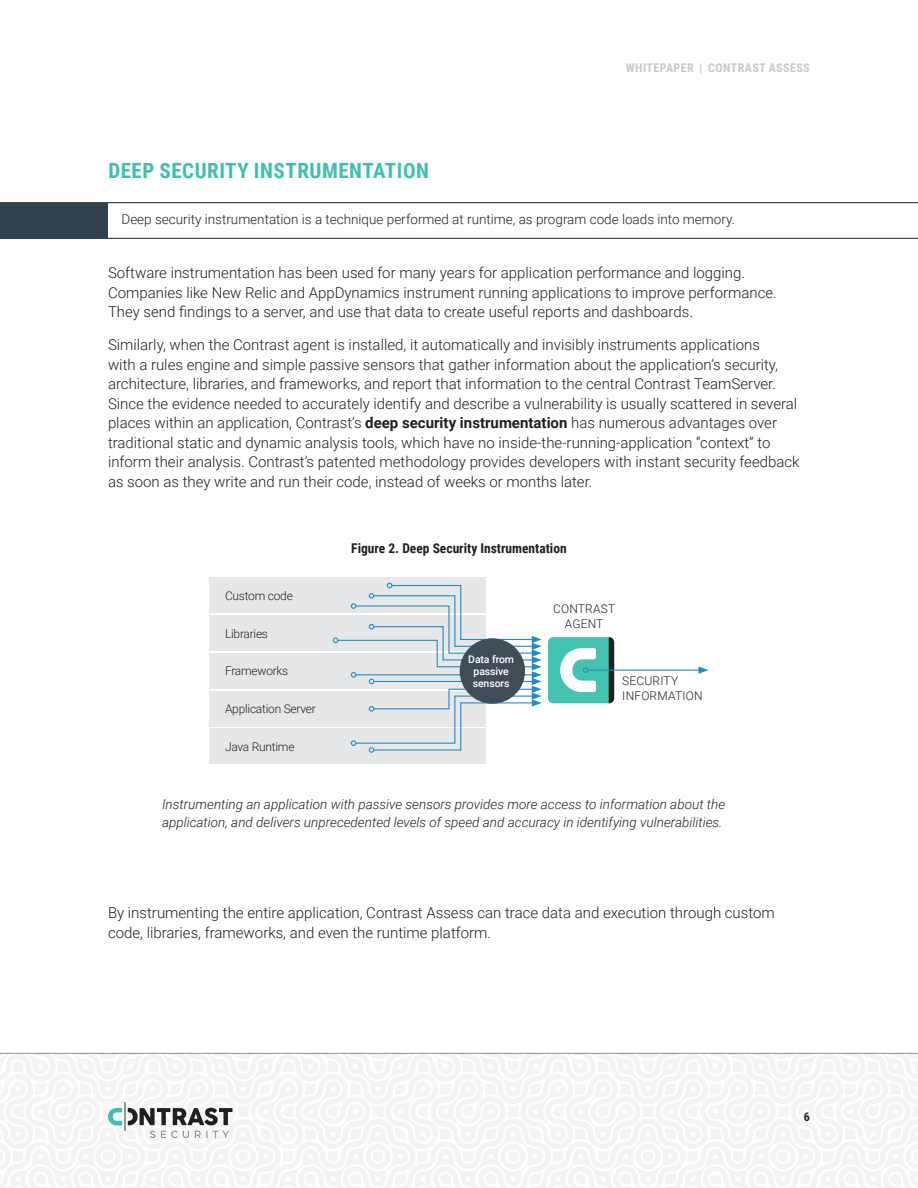
<style>
.page{position:relative;width:918px;height:1188px;background:#fff}
.page>*{position:absolute;margin:0;border:0;box-sizing:border-box;transform-origin:0 0}
.t1{font:700 21px "Roboto Condensed";letter-spacing:.025em;color:#3fbfb0}
.Body{font:300 15px/19.5px "Roboto";color:#231f20}
.Figure_Content{font:italic 300 13.5px/18px "Roboto";color:#231f20}
.Sidebar__Body{font:300 13.5px "Roboto";color:#231f20}
.Figure_Title{font:700 13.5px "Roboto Condensed";color:#231f20}
.t2{font:300 12px "Roboto";letter-spacing:-.02em;color:#231f20}
.t3{font:300 12px/15px "Roboto";letter-spacing:.015em;color:#231f20;text-align:center}
.t4{font:700 12px "Roboto Condensed";letter-spacing:.035em;color:#c7c8ca}
.t5{font:700 12px "Roboto Condensed";color:#231f20}
.t6{font:500 10.5px/12px "Roboto";letter-spacing:-.01em;color:#fff;text-align:center}
.s1{font-weight:700}
</style>
<div class="page">
<div style="left:0;top:1053px;width:918px;height:135px;background:#f4f4f4"></div>
<hr style="left:0;top:1053px;width:918px;height:1px;background:#939598">
<svg style="left:108px;top:1102px;width:124px;height:36px"></svg>
<div style="left:209px;top:577px;width:277px;height:36px;background:#e6e7e9"></div>
<div style="left:209px;top:615px;width:277px;height:36px;background:#e6e7e9"></div>
<div style="left:209px;top:653px;width:277px;height:36px;background:#e6e7e9"></div>
<div style="left:209px;top:691px;width:277px;height:35px;background:#e6e7e9"></div>
<div style="left:209px;top:728px;width:277px;height:36px;background:#e6e7e9"></div>
<svg style="left:333px;top:583px;width:209px;height:170px"></svg>
<div style="left:460px;top:638px;width:65px;height:66px;background:#404d58;border-radius:50%"></div>
<hr style="left:588px;top:670px;width:113px;height:1px;background:#268cbf">
<svg style="left:548px;top:637px;width:66px;height:66px"></svg>
<svg style="left:699px;top:666px;width:10px;height:8px"></svg>
<svg style="left:0;top:202px;width:918px;height:37px"></svg>
<div style="left:0;top:203px;width:108px;height:35px;background:#2f424e"></div>
<p class="t4" style="left:626px;top:59px;width:185px">WHITEPAPER | CONTRAST ASSESS</p>
<h1 class="t1" style="left:108px;top:156px;width:322px">DEEP SECURITY INSTRUMENTATION</h1>
<p class="Sidebar__Body" style="left:122px;top:210px;width:615px">Deep security instrumentation is a technique performed at runtime, as program code loads into memory.</p>
<p class="Body" style="left:108px;top:263px;width:670px">Software instrumentation has been used for many years for application performance and logging.<br>Companies like New Relic and AppDynamics instrument running applications to improve performance.<br>They send findings to a server, and use that data to create useful reports and dashboards.</p>
<p class="Body" style="left:108px;top:335px;width:693px">Similarly, when the Contrast agent is installed, it automatically and invisibly instruments applications<br>with a rules engine and simple passive sensors that gather information about the application’s security, architecture, libraries, and frameworks, and report that information to the central Contrast TeamServer.<br>Since the evidence needed to accurately identify and describe a vulnerability is usually scattered in several places within an application, Contrast’s <span class="s1">deep security instrumentation</span> has numerous advantages over traditional static and dynamic analysis tools, which have no inside-the-running-application “context” to inform their analysis. Contrast’s patented methodology provides developers with instant security feedback as soon as they write and run their code, instead of weeks or months later.</p>
<p class="t2" style="left:225px;top:587px;width:69px">Custom code</p>
<p class="t2" style="left:225px;top:625px;width:44px">Libraries</p>
<p class="t2" style="left:225px;top:663px;width:65px">Frameworks</p>
<p class="t2" style="left:225px;top:700px;width:92px">Application Server</p>
<p class="t2" style="left:225px;top:738px;width:71px">Java Runtime</p>
<p class="Figure_Title" style="left:351px;top:538px;width:217px">Figure 2. Deep Security Instrumentation</p>
<p class="t6" style="left:468px;top:653px;width:47px">Data from passive sensors</p>
<p class="t3" style="left:553px;top:601px;width:64px">CONTRAST<br>AGENT</p>
<p class="t3" style="left:622px;top:672px;width:82px;text-align:left">SECURITY<br>INFORMATION</p>
<p class="Figure_Content" style="left:162px;top:794px;width:565px">Instrumenting an application with passive sensors provides more access to information about the application, and delivers unprecedented levels of speed and accuracy in identifying vulnerabilities.</p>
<p class="Body" style="left:108px;top:902px;width:668px">By instrumenting the entire application, Contrast Assess can trace data and execution through custom code, libraries, frameworks, and even the runtime platform.</p>
<p class="t5" style="left:804px;top:1109px;width:8px">6</p>
</div>
